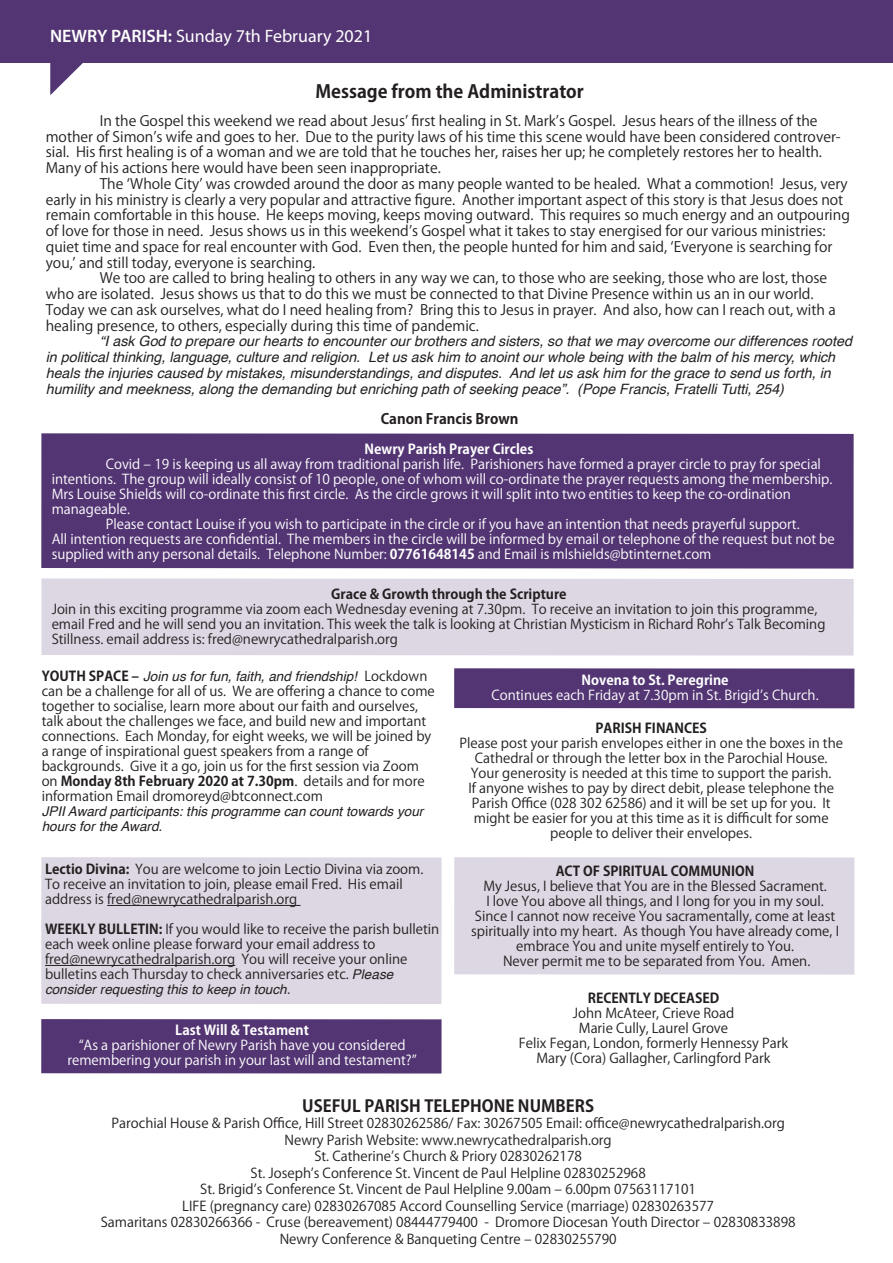
<style>
.page{position:relative;width:893px;height:1263px;background:#fff}
.page>*{position:absolute;margin:0;border:0;box-sizing:border-box;transform-origin:0 0}
.t1{font:18px "Myriad Pro";color:#fff}
.t2{font:700 18px "Koz Go Pro";color:#231f20}
.t3{font:700 16.5px "Koz Go Pro";color:#231f20}
.t4{font:14.25px/15.8px "Koz Go Pro";color:#231f20}
.t5{font:italic 14.25px/15.8px "Helvetica";color:#231f20}
.t6{font:700 14.25px "Koz Go Pro";color:#231f20}
.t7{font:13.5px/15px "Koz Go Pro";color:#231f20;text-align:center}
.t8{font:13.5px/15px "Koz Go Pro";color:#fff;text-align:center}
.t9{font:italic 13.5px/15px "Helvetica";color:#231f20}
.t10{font:700 13.5px "Koz Go Pro";color:#231f20}
.t11{font:700 13.5px "Koz Go Pro";color:#fff}
.s1{font-weight:600}
.s2{font-weight:700}
.s3{font-family:"Koz Go Pro";font-weight:700;font-style:normal}
.s4{font-family:"Koz Go Pro";font-style:normal}
.s5{font-family:"Helvetica";font-style:italic}
</style>
<div class="page">
<div style="left:454px;top:857px;width:400px;height:118px;background:#ddd7e3"></div>
<div style="left:454px;top:668px;width:400px;height:40px;background:#533573"></div>
<div style="left:41px;top:1019px;width:401px;height:54px;background:#533573"></div>
<div style="left:41px;top:433px;width:813px;height:135px;background:#533573"></div>
<div style="left:41px;top:578px;width:813px;height:78px;background:#ddd7e3"></div>
<div style="left:41px;top:857px;width:401px;height:147px;background:#ddd7e3"></div>
<hr style="left:107px;top:905px;width:193px;height:1px;background:#231f20">
<hr style="left:45px;top:965px;width:190px;height:1px;background:#231f20">
<div style="left:0;top:0;width:893px;height:63px;background:#533573"></div>
<svg style="left:50px;top:63px;width:33px;height:32px"></svg>
<h1 class="t1" style="left:50px;top:25px;width:324px"><span class="s1">NEWRY PARISH:</span> Sunday 7th February 2021</h1>
<h1 class="t1" style="left:48px;top:27px;width:342px"><span class="s1">NEWRY PARISH:</span> Sunday 31st December 2017</h1>
<h1 class="t2" style="left:315px;top:80px;width:270px">Message from the Administrator</h1>
<p class="t4" style="left:46px;top:113px;width:796px;text-indent:54px">In the Gospel this weekend we read about Jesusʼ first healing in St. Markʼs Gospel. Jesus hears of the illness of the mother of Simonʼs wife and goes to her. Due to the purity laws of his time this scene would have been considered controver&shy;sial. His first healing is of a woman and we are told that he touches her, raises her up; he completely restores her to health.<br>Many of his actions here would have been seen inappropriate.</p>
<p class="t4" style="left:100px;top:176px;width:749px">The ʻWhole Cityʼ was crowded around the door as many people wanted to be healed. What a commotion! Jesus, very</p>
<p class="t4" style="left:46px;top:192px;width:799px">early in his ministry is clearly a very popular and attractive figure. Another important aspect of this story is that Jesus does not</p>
<p class="t4" style="left:46px;top:208px;width:806px">remain comfortable in this house. He keeps moving, keeps moving outward. This requires so much energy and an outpouring</p>
<p class="t4" style="left:46px;top:223px;width:781px">of love for those in need. Jesus shows us in this weekendʼs Gospel what it takes to stay energised for our various ministries:</p>
<p class="t4" style="left:46px;top:239px;width:788px">quiet time and space for real encounter with God. Even then, the people hunted for him and said, ʻEveryone is searching for</p>
<p class="t4" style="left:46px;top:255px;width:271px">you,ʼ and still today, everyone is searching.</p>
<p class="t4" style="left:100px;top:271px;width:729px">We too are called to bring healing to others in any way we can, to those who are seeking, those who are lost, those</p>
<p class="t4" style="left:46px;top:286px;width:769px">who are isolated. Jesus shows us that to do this we must be connected to that Divine Presence within us an in our world.</p>
<p class="t4" style="left:46px;top:302px;width:791px">Today we can ask ourselves, what do I need healing from? Bring this to Jesus in prayer. And also, how can I reach out, with a</p>
<p class="t4" style="left:46px;top:318px;width:435px">healing presence, to others, especially during this time of pandemic.</p>
<p class="t5" style="left:46px;top:334px;width:808px;text-indent:54px">“I ask God to prepare our hearts to encounter our brothers and sisters, so that we may overcome our differences rooted in political thinking, language, culture and religion. Let us ask him to anoint our whole being with the balm of his mercy, which heals the injuries caused by mistakes, misunderstandings, and disputes. And let us ask him for the grace to send us forth, in humility and meekness, along the demanding but enriching path of seeking peace”. (Pope Francis, Fratelli Tutti, 254)</p>
<p class="t6" style="left:381px;top:409px;width:139px">Canon Francis Brown</p>
<p class="t11" style="left:364px;top:440px;width:170px">Newry Parish Prayer Circles</p>
<p class="t8" style="left:106px;top:457px;width:717px">Covid ‒ 19 is keeping us all away from traditional parish life. Parishioners have formed a prayer circle to pray for special</p>
<p class="t8" style="left:52px;top:472px;width:782px">intentions. The group will ideally consist of 10 people, one of whom will co-ordinate the prayer requests among the membership.</p>
<p class="t8" style="left:52px;top:487px;width:741px">Mrs Louise Shields will co-ordinate this first circle. As the circle grows it will split into two entities to keep the co-ordination</p>
<p class="t8" style="left:52px;top:502px;width:80px">manageable.</p>
<p class="t8" style="left:106px;top:517px;width:695px">Please contact Louise if you wish to participate in the circle or if you have an intention that needs prayerful support.</p>
<p class="t8" style="left:52px;top:532px;width:785px">All intention requests are confidential. The members in the circle will be informed by email or telephone of the request but not be</p>
<p class="t8" style="left:52px;top:547px;width:661px">supplied with any personal details. Telephone Number: <span class="s2">07761648145</span> and Email is mlshields@btinternet.com</p>
<p class="t10" style="left:331px;top:585px;width:237px">Grace &amp; Growth through the Scripture</p>
<p class="t7" style="left:52px;top:602px;width:775px;text-align:left">Join in this exciting programme via zoom each Wednesday evening at 7.30pm. To receive an invitation to join this programme, email Fred and he will send you an invitation. This week the talk is looking at Christian Mysticism in Richard Rohrʼs Talk Becoming<br>Stillness. email address is: fred@newrycathedralparish.org</p>
<p class="t9" style="left:42px;top:669px;width:387px"><span class="s3">YOUTH SPACE ‒</span> Join us for fun, faith, and friendship! <span class="s4">Lockdown</span></p>
<p class="t7" style="left:42px;top:684px;width:395px;text-align:left">can be a challenge for all of us. We are offering a chance to come together to socialise, learn more about our faith and ourselves, talk about the challenges we face, and build new and important connections. Each Monday, for eight weeks, we will be joined by a range of inspirational guest speakers from a range of backgrounds. Give it a go, join us for the first session via Zoom on <span class="s2">Monday 8th February 2020 at 7.30pm</span>. details and for more information Email dromoreyd@btconnect.com</p>
<p class="t9" style="left:42px;top:804px;width:383px">JPII Award participants: this programme can count towards your hours for the Award.</p>
<p class="t7" style="left:45px;top:862px;width:380px;text-align:left"><span class="s2">Lectio Divina:</span> You are welcome to join Lectio Divina via zoom.<br>To receive an invitation to join, please email Fred. His email address is fred@newrycathedralparish.org</p>
<p class="t7" style="left:45px;top:922px;width:396px;text-align:left"><span class="s2">WEEKLY BULLETIN:</span> If you would like to receive the parish bulletin each week online please forward your email address to fred@newrycathedralparish.org You will receive your online bulletins each Thursday to check anniversaries etc. <span class="s5">Please</span></p>
<p class="t9" style="left:45px;top:982px;width:247px">consider requesting this to keep in touch.</p>
<p class="t11" style="left:581px;top:671px;width:149px">Novena to St. Peregrine</p>
<p class="t8" style="left:491px;top:688px;width:329px">Continues each Friday at 7.30pm in St. Brigidʼs Church.</p>
<p class="t10" style="left:595px;top:719px;width:113px">PARISH FINANCES</p>
<p class="t7" style="left:459px;top:736px;width:385px">Please post your parish envelopes either in one the boxes in the Cathedral or through the letter box in the Parochial House.<br>Your generosity is needed at this time to support the parish.<br>If anyone wishes to pay by direct debit, please telephone the Parish Office (028 302 62586) and it will be set up for you. It might be easier for you at this time as it is difficult for some people to deliver their envelopes.</p>
<p class="t10" style="left:556px;top:862px;width:200px">ACT OF SPIRITUAL COMMUNION</p>
<p class="t7" style="left:471px;top:878px;width:369px">My Jesus, I believe that You are in the Blessed Sacrament.<br>I love You above all things, and I long for you in my soul.<br>Since I cannot now receive You sacramentally, come at least spiritually into my heart. As though You have already come, I embrace You and unite myself entirely to You.<br>Never permit me to be separated from You. Amen.</p>
<p class="t10" style="left:588px;top:989px;width:133px">RECENTLY DECEASED</p>
<p class="t7" style="left:519px;top:1006px;width:271px">John McAteer, Crieve Road<br>Marie Cully, Laurel Grove<br>Felix Fegan, London, formerly Hennessy Park Mary (Cora) Gallagher, Carlingford Park</p>
<p class="t11" style="left:175px;top:1021px;width:135px">Last Will &amp; Testament</p>
<p class="t8" style="left:67px;top:1038px;width:351px">“As a parishioner of Newry Parish have you considered remembering your parish in your last will and testament?”</p>
<p class="t3" style="left:302px;top:1095px;width:293px">USEFUL PARISH TELEPHONE NUMBERS</p>
<p class="t7" style="left:101px;top:1115px;width:696px;line-height:16.5px">Parochial House &amp; Parish Office, Hill Street 02830262586/ Fax: 30267505 Email: office@newrycathedralparish.org Newry Parish Website: www.newrycathedralparish.org<br>St. Catherineʼs Church &amp; Priory 02830262178<br>St. Josephʼs Conference St. Vincent de Paul Helpline 02830252968<br>St. Brigidʼs Conference St. Vincent de Paul Helpline 9.00am ‒ 6.00pm 07563117101<br>LIFE (pregnancy care) 02830267085 Accord Counselling Service (marriage) 02830263577<br>Samaritans 02830266366 - Cruse (bereavement) 08444779400 - Dromore Diocesan Youth Director ‒ 02830833898<br>Newry Conference &amp; Banqueting Centre ‒ 02830255790</p>
</div>
